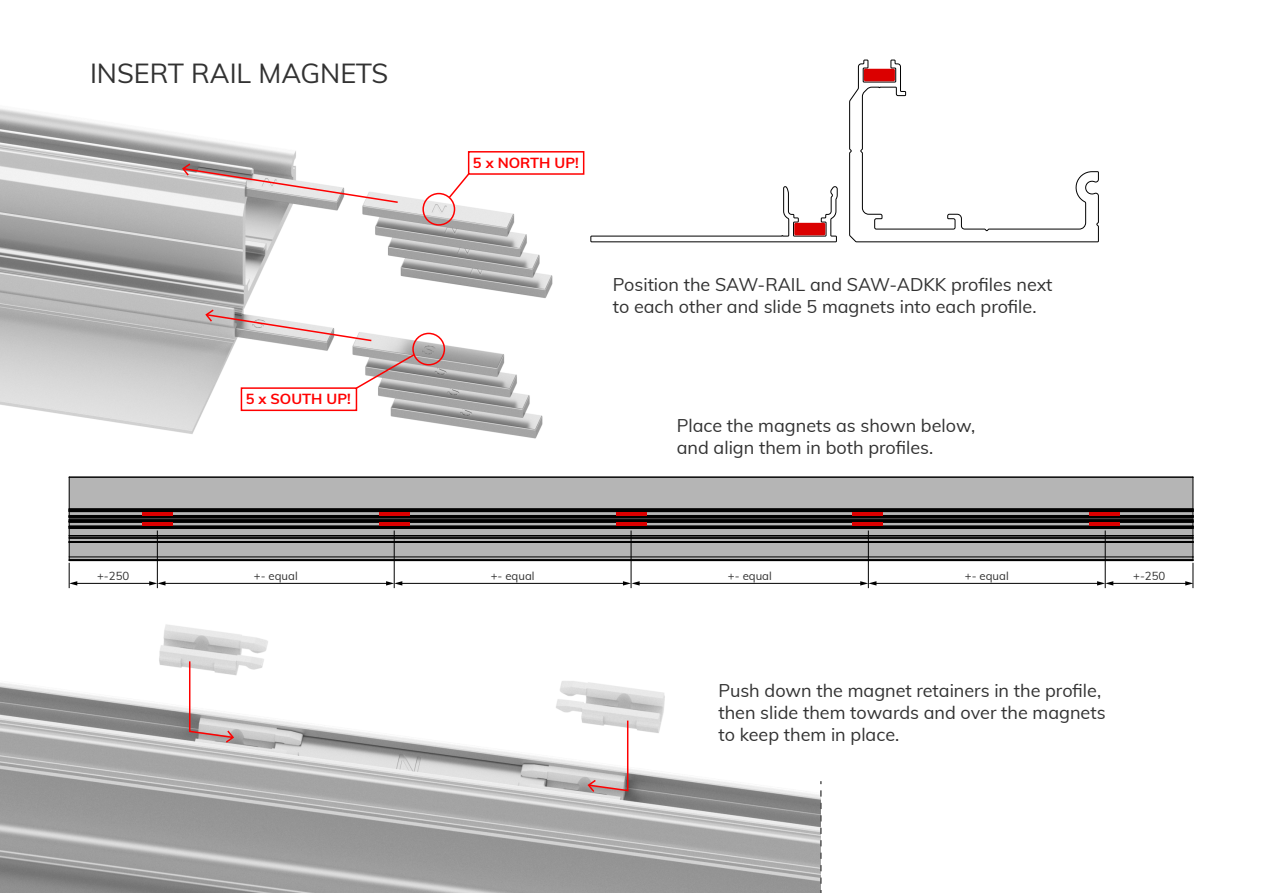
<style>
.page{position:relative;width:1263px;height:893px;background:#fff}
.page>*{position:absolute;margin:0;border:0;box-sizing:border-box;transform-origin:0 0}
.t1{font:27px "Muli";color:#323232}
.t2{font:18px/21.6px "Muli";color:#323232}
.t3{font:700 14.55px "Muli";color:#f00}
.t4{font:11.4px "Muli";color:#323232}
</style>
<div class="page">
<img style="left:0;top:108px;width:553px;height:331px">
<img style="left:0;top:683px;width:821px;height:210px">
<img style="left:150px;top:624px;width:529px;height:120px">
<div style="left:69px;top:519px;width:1124px;height:42px;background:#b5b5b5"></div>
<hr style="left:69px;top:557px;width:1124px;height:1px;background:#000">
<hr style="left:69px;top:519px;width:1124px;height:1px;background:#000">
<hr style="left:69px;top:520px;width:1124px;height:1px;background:#000">
<hr style="left:69px;top:521px;width:1124px;height:1px;background:#000">
<hr style="left:69px;top:527px;width:1124px;height:1px;background:#000">
<hr style="left:69px;top:528px;width:1124px;height:1px;background:#000">
<hr style="left:69px;top:535px;width:1124px;height:1px;background:#000">
<hr style="left:69px;top:537px;width:1124px;height:1px;background:#000">
<hr style="left:69px;top:538px;width:1124px;height:1px;background:#000">
<hr style="left:69px;top:541px;width:1124px;height:1px;background:#000">
<hr style="left:69px;top:542px;width:1124px;height:1px;background:#000">
<hr style="left:69px;top:559px;width:1124px;height:1px;background:#000">
<hr style="left:69px;top:560px;width:1124px;height:1px;background:#000">
<hr style="left:69px;top:522px;width:1124px;height:1px;background:#000">
<hr style="left:69px;top:526px;width:1124px;height:1px;background:#000">
<div style="left:69px;top:477px;width:1124px;height:41px;background:#b5b5b5"></div>
<hr style="left:69px;top:477px;width:1px;height:32px;background:#000">
<hr style="left:1193px;top:477px;width:1px;height:32px;background:#000">
<hr style="left:69px;top:518px;width:1124px;height:1px;background:#000">
<hr style="left:69px;top:517px;width:1124px;height:1px;background:#000">
<hr style="left:69px;top:515px;width:1124px;height:1px;background:#000">
<hr style="left:69px;top:511px;width:1124px;height:1px;background:#000">
<hr style="left:69px;top:510px;width:1124px;height:1px;background:#000">
<hr style="left:69px;top:509px;width:1124px;height:1px;background:#000">
<hr style="left:69px;top:477px;width:1124px;height:1px;background:#000">
<hr style="left:69px;top:516px;width:1124px;height:1px;background:#000">
<hr style="left:142px;top:512px;width:30px;height:3px;background:#db0000">
<hr style="left:142px;top:522px;width:30px;height:4px;background:#db0000">
<hr style="left:379px;top:512px;width:30px;height:3px;background:#db0000">
<hr style="left:379px;top:522px;width:30px;height:4px;background:#db0000">
<hr style="left:616px;top:512px;width:30px;height:3px;background:#db0000">
<hr style="left:616px;top:522px;width:30px;height:4px;background:#db0000">
<hr style="left:853px;top:512px;width:30px;height:3px;background:#db0000">
<hr style="left:853px;top:522px;width:30px;height:4px;background:#db0000">
<hr style="left:1090px;top:512px;width:30px;height:3px;background:#db0000">
<hr style="left:1090px;top:522px;width:30px;height:4px;background:#db0000">
<svg style="left:849px;top:59px;width:250px;height:184px"></svg>
<svg style="left:590px;top:186px;width:248px;height:57px"></svg>
<hr style="left:157px;top:530px;width:1px;height:58px;background:#000">
<hr style="left:76px;top:583px;width:75px;height:1px;background:#000">
<svg style="left:69px;top:512px;width:8px;height:76px"></svg>
<hr style="left:1112px;top:583px;width:75px;height:1px;background:#000">
<svg style="left:1185px;top:509px;width:9px;height:79px"></svg>
<hr style="left:394px;top:530px;width:1px;height:58px;background:#000">
<hr style="left:164px;top:583px;width:224px;height:1px;background:#000">
<svg style="left:149px;top:581px;width:16px;height:5px"></svg>
<hr style="left:631px;top:530px;width:1px;height:58px;background:#000">
<hr style="left:401px;top:583px;width:223px;height:1px;background:#000">
<svg style="left:386px;top:581px;width:16px;height:5px"></svg>
<hr style="left:868px;top:530px;width:1px;height:58px;background:#000">
<hr style="left:638px;top:583px;width:224px;height:1px;background:#000">
<svg style="left:623px;top:581px;width:17px;height:5px"></svg>
<hr style="left:1105px;top:530px;width:1px;height:58px;background:#000">
<hr style="left:875px;top:583px;width:223px;height:1px;background:#000">
<svg style="left:860px;top:581px;width:16px;height:5px"></svg>
<svg style="left:1097px;top:581px;width:16px;height:5px"></svg>
<svg style="left:182px;top:163px;width:217px;height:41px"></svg>
<svg style="left:205px;top:309px;width:168px;height:33px"></svg>
<svg style="left:188px;top:660px;width:46px;height:83px"></svg>
<svg style="left:587px;top:719px;width:42px;height:73px"></svg>
<svg style="left:820px;top:790px;width:2px;height:103px"></svg>
<div style="left:241px;top:387px;width:116px;height:24px;background:#fff;border:2px solid #f00"></div>
<div style="left:468px;top:151px;width:116px;height:24px;background:#fff;border:2px solid #f00"></div>
<svg style="left:354px;top:353px;width:62px;height:37px"></svg>
<svg style="left:447px;top:172px;width:24px;height:28px"></svg>
<div style="left:794px;top:223px;width:31px;height:12px;background:#db0000;border-radius:2px"></div>
<div style="left:864px;top:69px;width:31px;height:12px;background:#db0000;border-radius:2px"></div>
<div style="left:412px;top:333px;width:33px;height:32px;border:2px solid #f00;border-radius:50%"></div>
<div style="left:422px;top:193px;width:33px;height:33px;border:2px solid #f00;border-radius:50%"></div>
<h1 class="t1" style="left:90px;top:53px;width:300px">INSERT RAIL MAGNETS</h1>
<p class="t3" style="left:246px;top:388px;width:107px">5 x SOUTH UP!</p>
<p class="t3" style="left:473px;top:152px;width:107px">5 x NORTH UP!</p>
<p class="t2" style="left:613px;top:273px;width:441px">Position the SAW-RAIL and SAW-ADKK profiles next to each other and slide 5 magnets into each profile.</p>
<p class="t2" style="left:677px;top:414px;width:300px">Place the magnets as shown below, and align them in both profiles.</p>
<p class="t4" style="left:97px;top:568px;width:34px">+-250</p>
<p class="t4" style="left:254px;top:568px;width:45px">+- equal</p>
<p class="t4" style="left:491px;top:568px;width:45px">+- equal</p>
<p class="t4" style="left:728px;top:568px;width:45px">+- equal</p>
<p class="t4" style="left:965px;top:568px;width:45px">+- equal</p>
<p class="t4" style="left:1133px;top:568px;width:34px">+-250</p>
<p class="t2" style="left:718px;top:679px;width:389px">Push down the magnet retainers in the profile, then slide them towards and over the magnets to keep them in place.</p>
</div>
